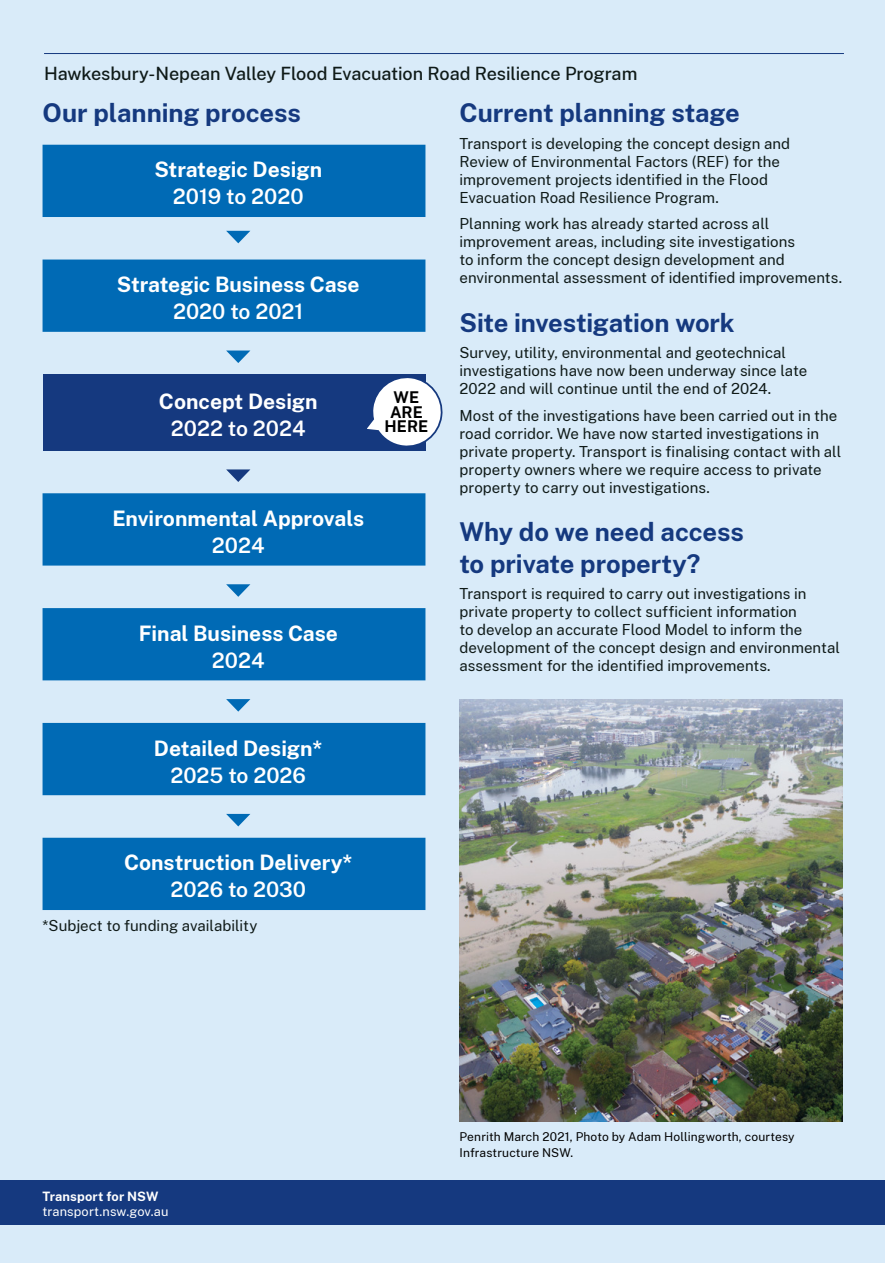
<style>
.page{position:relative;width:885px;height:1263px;background:#fff}
.page>*{position:absolute;margin:0;border:0;box-sizing:border-box;transform-origin:0 0}
._01_Heading_2{font:700 25.5px/31.5px "Public Sans";letter-spacing:-.005em;color:#15397f}
.t1{font:700 21px "Public Sans";color:#fff}
.t2{font:600 21px "Public Sans";color:#fff}
.t3{font:500 18px "Public Sans";letter-spacing:-.005em;color:#0f1a18}
.t4{font:700 15.9px/14.2px "Public Sans";color:#000;text-align:center}
._02_Body{font:15px/18px "Public Sans";color:#0f1a18}
._00_Footer{font:12.75px "Public Sans";letter-spacing:.01em;color:#fff}
._00_Footer-2{font:700 12.75px "Public Sans";letter-spacing:.015em;color:#fff}
.t5{font:12px/15.8px "Public Sans";letter-spacing:.01em;color:#000}
</style>
<div class="page">
<div style="left:0;top:0;width:884px;height:1263px;background:#d9ebf9"></div>
<svg style="left:43px;top:145px;width:382px;height:187px;fill:#006ab5"></svg>
<div style="left:43px;top:374px;width:382px;height:77px;background:#15397f"></div>
<svg style="left:43px;top:493px;width:382px;height:417px;fill:#006ab5"></svg>
<svg style="left:226px;top:231px;width:24px;height:12px"></svg>
<svg style="left:226px;top:350px;width:24px;height:13px"></svg>
<svg style="left:226px;top:469px;width:24px;height:13px"></svg>
<svg style="left:226px;top:584px;width:24px;height:13px"></svg>
<svg style="left:226px;top:699px;width:24px;height:13px"></svg>
<svg style="left:226px;top:814px;width:24px;height:12px"></svg>
<svg style="left:367px;top:375px;width:76px;height:73px"></svg>
<img style="left:459px;top:700px;width:383px;height:421px">
<hr style="left:44px;top:53px;width:799px;height:1px;background:#15397f">
<div style="left:0;top:1180px;width:884px;height:45px;background:#15397f"></div>
<p class="t3" style="left:44px;top:61px;width:594px">Hawkesbury-Nepean Valley Flood Evacuation Road Resilience Program</p>
<p class="_01_Heading_2" style="left:43px;top:95px;width:260px">Our planning process</p>
<p class="t1" style="left:154px;top:154px;width:169px">Strategic Design</p>
<p class="t2" style="left:173px;top:182px;width:132px">2019 to 2020</p>
<p class="t1" style="left:117px;top:269px;width:244px">Strategic Business Case</p>
<p class="t2" style="left:173px;top:296px;width:132px">2020 to 2021</p>
<h2 class="t1" style="left:159px;top:386px;width:160px">Concept Design</h2>
<h2 class="t2" style="left:171px;top:413px;width:136px">2022 to 2024</h2>
<p class="t4" style="left:384px;top:389px;width:45px">WE<br>ARE<br>HERE</p>
<h2 class="t1" style="left:112px;top:503px;width:253px">Environmental Approvals</h2>
<h2 class="t2" style="left:212px;top:530px;width:54px">2024</h2>
<h2 class="t1" style="left:139px;top:618px;width:201px">Final Business Case</h2>
<h2 class="t2" style="left:212px;top:645px;width:54px">2024</h2>
<h2 class="t1" style="left:154px;top:732px;width:170px">Detailed Design*</h2>
<h2 class="t2" style="left:170px;top:760px;width:137px">2025 to 2026</h2>
<h2 class="t1" style="left:124px;top:847px;width:230px">Construction Delivery*</h2>
<h2 class="t2" style="left:170px;top:875px;width:137px">2026 to 2030</h2>
<p class="_02_Body" style="left:43px;top:915px;width:216px">*Subject to funding availability</p>
<p class="_01_Heading_2" style="left:459px;top:95px;width:282px">Current planning stage</p>
<p class="_02_Body" style="left:459px;top:133px;width:332px">Transport is developing the concept design and Review of Environmental Factors (REF) for the improvement projects identified in the Flood Evacuation Road Resilience Program.</p>
<p class="_02_Body" style="left:459px;top:214px;width:384px">Planning work has already started across all improvement areas, including site investigations<br>to inform the concept design development and environmental assessment of identified improvements.</p>
<p class="_01_Heading_2" style="left:459px;top:305px;width:277px">Site investigation work</p>
<p class="_02_Body" style="left:459px;top:343px;width:349px">Survey, utility, environmental and geotechnical investigations have now been underway since late<br>2022 and will continue until the end of 2024.</p>
<p class="_02_Body" style="left:459px;top:405px;width:383px">Most of the investigations have been carried out in the road corridor. We have now started investigations in private property. Transport is finalising contact with all property owners where we require access to private property to carry out investigations.</p>
<p class="_01_Heading_2" style="left:459px;top:514px;width:286px">Why do we need access to private property?</p>
<p class="_02_Body" style="left:459px;top:584px;width:382px">Transport is required to carry out investigations in private property to collect sufficient information<br>to develop an accurate Flood Model to inform the development of the concept design and environmental assessment for the identified improvements.</p>
<p class="_00_Footer-2" style="left:34px;top:1187px;width:117px">Transport for NSW</p>
<p class="_00_Footer" style="left:34px;top:1202px;width:127px">transport.nsw.gov.au</p>
<p class="_00_Footer-2" style="left:43px;top:1187px;width:117px">Transport for NSW</p>
<p class="_00_Footer" style="left:43px;top:1202px;width:127px">transport.nsw.gov.au</p>
<p class="t5" style="left:459px;top:1128px;width:336px">Penrith March 2021, Photo by Adam Hollingworth, courtesy<br>Infrastructure NSW.</p>
</div>
